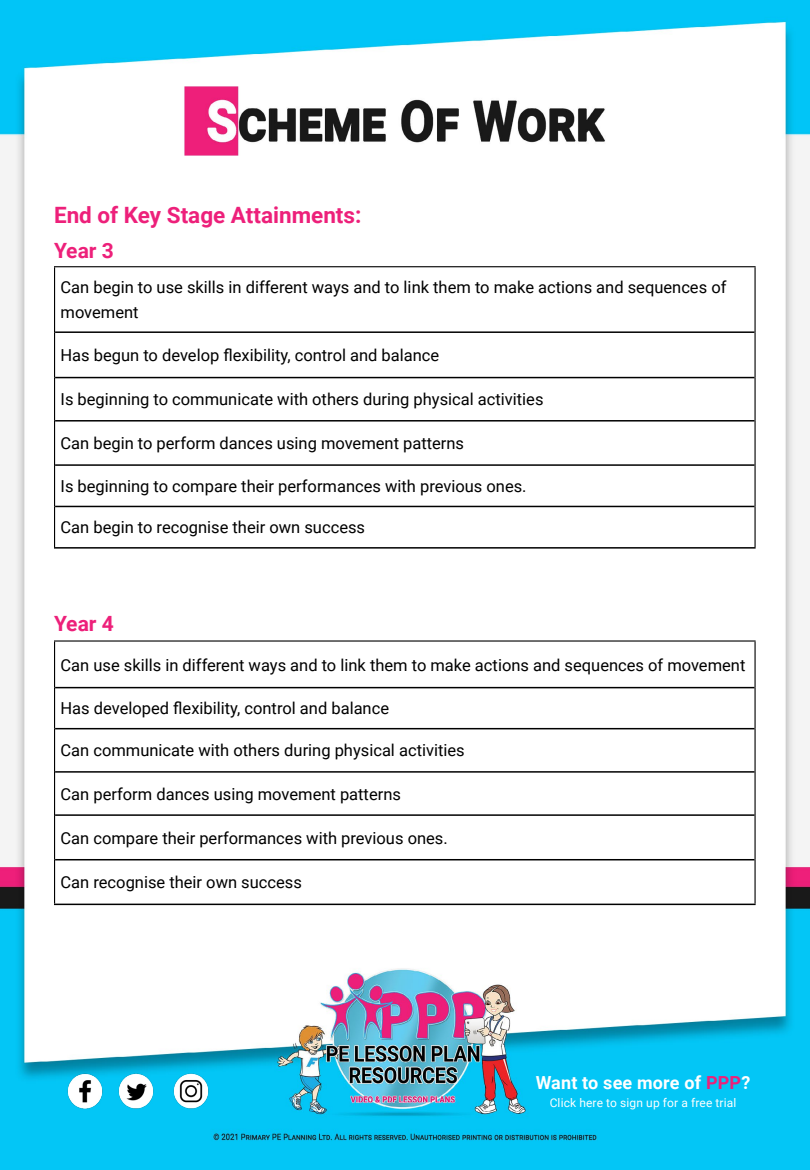
<style>
.page{position:relative;width:810px;height:1170px;background:#fff}
.page>*{position:absolute;margin:0;border:0;box-sizing:border-box;transform-origin:0 0}
.t1{font:700 22.5px "Roboto";color:#ed207a}
.t2{font:700 21px "Roboto";color:#ed207a}
.t3{font:700 18px "Roboto";letter-spacing:.01em;color:#fff}
.t4{font:16.5px/25.5px "Roboto";color:#000}
.t5{font:12px "Roboto";letter-spacing:.01em;color:#fff}
.s1{color:#ed207a}
</style>
<div class="page">
<img style="left:0;top:0;width:810px;height:1170px">
<img style="left:66px;top:1070px;width:38px;height:40px">
<img style="left:117px;top:1070px;width:38px;height:40px">
<img style="left:172px;top:1070px;width:38px;height:40px">
<hr style="left:55px;top:331px;width:699px;height:2px;background:#000">
<hr style="left:55px;top:377px;width:699px;height:1px;background:#000">
<hr style="left:55px;top:420px;width:699px;height:1px;background:#000">
<hr style="left:55px;top:464px;width:699px;height:2px;background:#000">
<hr style="left:55px;top:506px;width:699px;height:1px;background:#000">
<hr style="left:54px;top:547px;width:702px;height:1px;background:#000">
<hr style="left:54px;top:266px;width:702px;height:1px;background:#000">
<hr style="left:54px;top:267px;width:1px;height:65px;background:#000">
<hr style="left:754px;top:267px;width:2px;height:65px;background:#000">
<hr style="left:54px;top:332px;width:1px;height:45px;background:#000">
<hr style="left:754px;top:332px;width:2px;height:45px;background:#000">
<hr style="left:54px;top:377px;width:1px;height:44px;background:#000">
<hr style="left:754px;top:377px;width:2px;height:44px;background:#000">
<hr style="left:54px;top:421px;width:1px;height:44px;background:#000">
<hr style="left:754px;top:421px;width:2px;height:44px;background:#000">
<hr style="left:54px;top:465px;width:1px;height:41px;background:#000">
<hr style="left:754px;top:465px;width:2px;height:41px;background:#000">
<hr style="left:54px;top:506px;width:1px;height:41px;background:#000">
<hr style="left:754px;top:506px;width:2px;height:41px;background:#000">
<hr style="left:55px;top:687px;width:699px;height:1px;background:#000">
<hr style="left:55px;top:728px;width:699px;height:1px;background:#000">
<hr style="left:55px;top:771px;width:699px;height:1px;background:#000">
<hr style="left:55px;top:814px;width:699px;height:2px;background:#000">
<hr style="left:55px;top:859px;width:699px;height:1px;background:#000">
<hr style="left:54px;top:903px;width:702px;height:2px;background:#000">
<hr style="left:54px;top:640px;width:702px;height:1px;background:#000">
<hr style="left:54px;top:641px;width:1px;height:46px;background:#000">
<hr style="left:754px;top:641px;width:2px;height:46px;background:#000">
<hr style="left:54px;top:687px;width:1px;height:41px;background:#000">
<hr style="left:754px;top:687px;width:2px;height:41px;background:#000">
<hr style="left:54px;top:728px;width:1px;height:44px;background:#000">
<hr style="left:754px;top:728px;width:2px;height:44px;background:#000">
<hr style="left:54px;top:772px;width:1px;height:43px;background:#000">
<hr style="left:754px;top:772px;width:2px;height:43px;background:#000">
<hr style="left:54px;top:815px;width:1px;height:44px;background:#000">
<hr style="left:754px;top:815px;width:2px;height:44px;background:#000">
<hr style="left:54px;top:859px;width:1px;height:44px;background:#000">
<hr style="left:754px;top:859px;width:2px;height:44px;background:#000">
<h1 class="t1" style="left:54px;top:199px;width:309px">End of Key Stage Attainments:</h1>
<p class="t2" style="left:54px;top:236px;width:61px">Year 3</p>
<p class="t4" style="left:61px;top:274px;width:667px">Can begin to use skills in different ways and to link them to make actions and sequences of movement</p>
<p class="t4" style="left:61px;top:342px;width:380px">Has begun to develop flexibility, control and balance</p>
<p class="t4" style="left:61px;top:386px;width:485px">Is beginning to communicate with others during physical activities</p>
<p class="t4" style="left:61px;top:430px;width:405px">Can begin to perform dances using movement patterns</p>
<p class="t4" style="left:61px;top:473px;width:468px">Is beginning to compare their performances with previous ones.</p>
<p class="t4" style="left:61px;top:514px;width:306px">Can begin to recognise their own success</p>
<p class="t2" style="left:54px;top:609px;width:61px">Year 4</p>
<p class="t4" style="left:61px;top:651px;width:686px">Can use skills in different ways and to link them to make actions and sequences of movement</p>
<p class="t4" style="left:61px;top:695px;width:330px">Has developed flexibility, control and balance</p>
<p class="t4" style="left:61px;top:737px;width:406px">Can communicate with others during physical activities</p>
<p class="t4" style="left:61px;top:780px;width:342px">Can perform dances using movement patterns</p>
<p class="t4" style="left:61px;top:824px;width:389px">Can compare their performances with previous ones.</p>
<p class="t4" style="left:61px;top:869px;width:243px">Can recognise their own success</p>
<p class="t3" style="left:536px;top:1070px;width:216px">Want to see more of <span class="s1">PPP</span>?</p>
<p class="t5" style="left:550px;top:1094px;width:188px">Click here to sign up for a free trial</p>
</div>
